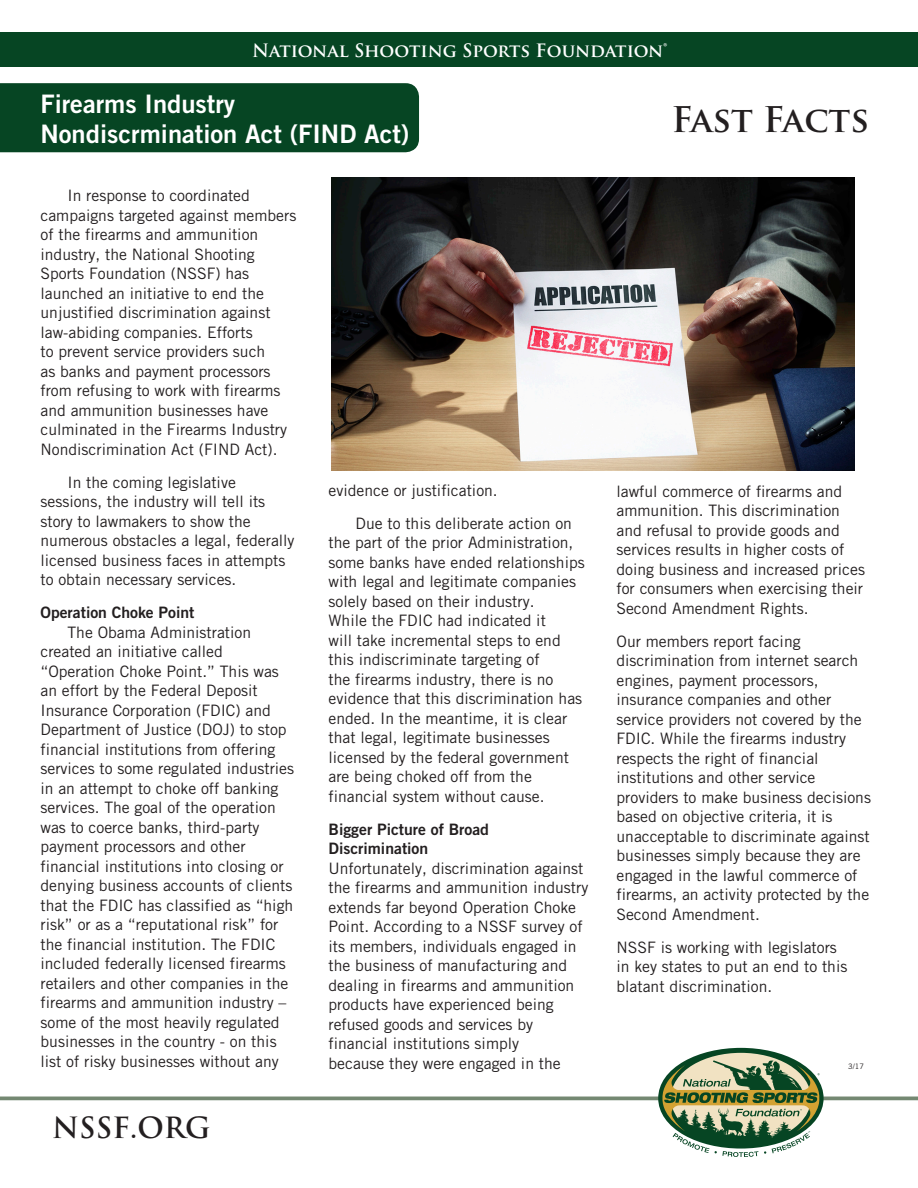
<style>
.page{position:relative;width:918px;height:1188px;background:#fff}
.page>*{position:absolute;margin:0;border:0;box-sizing:border-box;transform-origin:0 0}
.t1{font:700 34.5px "Trajan Pro";letter-spacing:-.005em;color:#231f20}
.t2{font:700 28.5px "Trajan Pro";color:#231f20}
.t3{font:25.5px/30.6px "Trade Gothic LT Std Bd 2";color:#fff}
.t4{font:700 18px "Trajan Pro";letter-spacing:-.005em;color:#fff}
.BodyCopy{font:15.75px/19.5px "Trade Gothic LT Std";color:#231f20}
.BodyCopy-2{font:15.75px "Trade Gothic LT Std Bd 2";color:#231f20}
.t5{font:7.5px "Trade Gothic LT Std";color:#231f20}
.s1{font-family:"Trade Gothic LT Std Bd 2"}
</style>
<div class="page">
<div style="left:0;top:83px;width:419px;height:69px;background:#064523"></div>
<div style="left:0;top:33px;width:918px;height:34px;background:#064523"></div>
<hr style="left:0;top:1097px;width:918px;height:3px;background:#748872">
<svg style="left:658px;top:1048px;width:166px;height:109px"></svg>
<img style="left:332px;top:177px;width:522px;height:294px">
<p class="t4" style="left:252px;top:39px;width:416px">National Shooting Sports Foundation®</p>
<p class="t3" style="left:40px;top:88px;width:370px">Firearms Industry<br>Nondiscrmination Act (FIND Act)</p>
<p class="BodyCopy" style="left:40px;top:186px;width:257px;text-indent:27px">In response to coordinated campaigns targeted against members of the firearms and ammunition industry, the National Shooting Sports Foundation (NSSF) has launched an initiative to end the unjustified discrimination against law-abiding companies. Efforts<br>to prevent service providers such<br>as banks and payment processors from refusing to work with firearms and ammunition businesses have culminated in the Firearms Industry Nondiscrimination Act (FIND Act).</p>
<p class="BodyCopy" style="left:40px;top:472px;width:256px;text-indent:27px">In the coming legislative sessions, the industry will tell its story to lawmakers to show the numerous obstacles a legal, federally licensed business faces in attempts to obtain necessary services.</p>
<p class="BodyCopy-2" style="left:40px;top:603px;width:156px">Operation Choke Point</p>
<p class="BodyCopy" style="left:67px;top:622px;width:185px">The Obama Administration</p>
<p class="BodyCopy" style="left:40px;top:642px;width:184px">created an initiative called</p>
<p class="BodyCopy" style="left:40px;top:661px;width:240px">“Operation Choke Point.” This was</p>
<p class="BodyCopy" style="left:40px;top:681px;width:219px">an effort by the Federal Deposit</p>
<p class="BodyCopy" style="left:40px;top:700px;width:232px">Insurance Corporation (FDIC) and</p>
<p class="BodyCopy" style="left:40px;top:720px;width:248px">Department of Justice (DOJ) to stop</p>
<p class="BodyCopy" style="left:40px;top:739px;width:236px">financial institutions from offering</p>
<p class="BodyCopy" style="left:40px;top:759px;width:255px">services to some regulated industries</p>
<p class="BodyCopy" style="left:40px;top:778px;width:239px">in an attempt to choke off banking</p>
<p class="BodyCopy" style="left:40px;top:798px;width:237px">services. The goal of the operation</p>
<p class="BodyCopy" style="left:40px;top:817px;width:221px">was to coerce banks, third-party</p>
<p class="BodyCopy" style="left:40px;top:837px;width:207px">payment processors and other</p>
<p class="BodyCopy" style="left:40px;top:856px;width:245px">financial institutions into closing or</p>
<p class="BodyCopy" style="left:40px;top:876px;width:253px">denying business accounts of clients</p>
<p class="BodyCopy" style="left:40px;top:895px;width:254px">that the FDIC has classified as “high</p>
<p class="BodyCopy" style="left:40px;top:915px;width:239px">risk” or as a “reputational risk” for</p>
<p class="BodyCopy" style="left:40px;top:934px;width:236px">the financial institution. The FDIC</p>
<p class="BodyCopy" style="left:40px;top:954px;width:247px">included federally licensed firearms</p>
<p class="BodyCopy" style="left:40px;top:973px;width:250px">retailers and other companies in the</p>
<p class="BodyCopy" style="left:40px;top:993px;width:247px">firearms and ammunition industry –</p>
<p class="BodyCopy" style="left:40px;top:1012px;width:241px">some of the most heavily regulated</p>
<p class="BodyCopy" style="left:40px;top:1032px;width:238px">businesses in the country - on this</p>
<p class="BodyCopy" style="left:40px;top:1051px;width:240px">list of risky businesses without any</p>
<p class="t2" style="left:52px;top:1110px;width:160px">NSSF.ORG</p>
<p class="BodyCopy" style="left:328px;top:480px;width:171px">evidence or justification.</p>
<p class="BodyCopy" style="left:328px;top:513px;width:258px;text-indent:27px">Due to this deliberate action on the part of the prior Administration, some banks have ended relationships with legal and legitimate companies solely based on their industry.<br>While the FDIC had indicated it<br>will take incremental steps to end this indiscriminate targeting of<br>the firearms industry, there is no evidence that this discrimination has ended. In the meantime, it is clear that legal, legitimate businesses licensed by the federal government are being choked off from the financial system without cause.</p>
<p class="BodyCopy" style="left:328px;top:819px;width:261px"><span class="s1">Bigger Picture of Broad<br>Discrimination<br></span>Unfortunately, discrimination against the firearms and ammunition industry extends far beyond Operation Choke<br>Point. According to a NSSF survey of its members, individuals engaged in the business of manufacturing and dealing in firearms and ammunition products have experienced being refused goods and services by financial institutions simply<br>because they were engaged in the</p>
<p class="t1" style="left:672px;top:98px;width:199px">Fast Facts</p>
<p class="BodyCopy" style="left:616px;top:481px;width:250px">lawful commerce of firearms and ammunition. This discrimination and refusal to provide goods and services results in higher costs of doing business and increased prices for consumers when exercising their Second Amendment Rights.</p>
<p class="BodyCopy" style="left:616px;top:631px;width:256px">Our members report facing discrimination from internet search engines, payment processors, insurance companies and other service providers not covered by the FDIC. While the firearms industry respects the right of financial institutions and other service providers to make business decisions based on objective criteria, it is unacceptable to discriminate against businesses simply because they are engaged in the lawful commerce of firearms, an activity protected by the Second Amendment.</p>
<p class="BodyCopy" style="left:616px;top:937px;width:232px">NSSF is working with legislators in key states to put an end to this blatant discrimination.</p>
<p class="t5" style="left:848px;top:1062px;width:17px">3/17</p>
</div>
